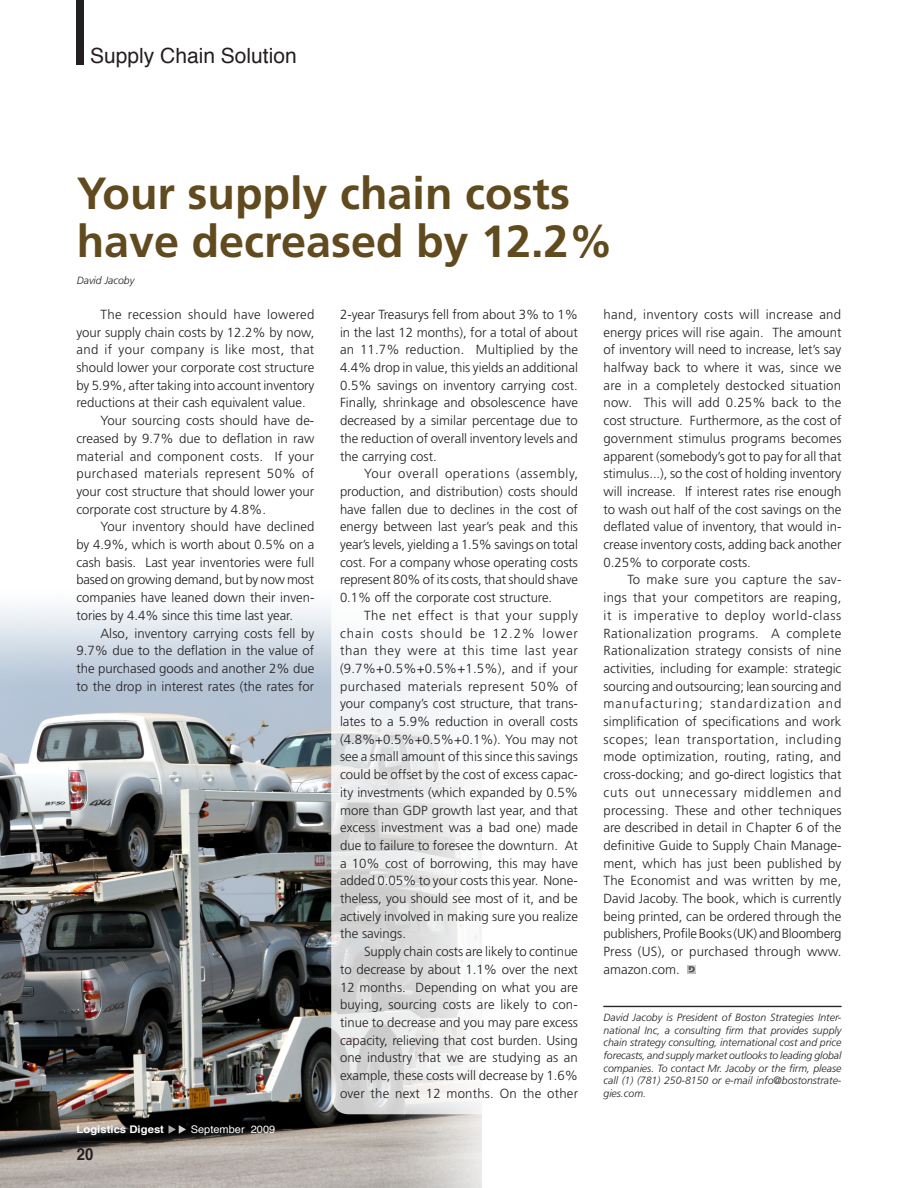
<style>
.page{position:relative;width:918px;height:1188px;background:#fff}
.page>*{position:absolute;margin:0;border:0;box-sizing:border-box;transform-origin:0 0}
.E_head_B{font:700 45px "Frutiger";color:#604a1e}
.t1{font:21px "Helvetica";color:#231f20}
.t2{font:700 16.5px "Helvetica";color:#231f20;scale:.9 1}
.E_bodytext{font:300 13.2px/17.7px "Frutiger";color:#231f20;text-align:justify}
.E_discription{font:italic 300 10.5px/12.6px "Frutiger";color:#231f20;text-align:justify}
.t3{font:700 10.5px "Helvetica";color:#fff;scale:1.08 1}
.t4{font:10.5px "Helvetica";color:#fff;scale:1.05 1}
</style>
<div class="page">
<div style="left:76px;top:0;width:8px;height:64px;background:#231f20"></div>
<img style="left:0;top:606px;width:482px;height:582px">
<svg style="left:331px;top:308px;width:255px;height:806px"></svg>
<hr style="left:603px;top:1006px;width:238px;height:1px;background:#231f20">
<svg style="left:687px;top:965px;width:9px;height:9px"></svg>
<svg style="left:169px;top:1125px;width:17px;height:9px"></svg>
<hr style="left:77px;top:1142px;width:87px;height:1px;background:#231f20">
<p class="t1" style="left:90px;top:40px;width:208px">Supply Chain Solution</p>
<p class="E_head_B" style="left:77px;top:167px;width:495px">Your supply chain costs</p>
<p class="E_head_B" style="left:77px;top:215px;width:538px">have decreased by 12.2%</p>
<p class="E_discription" style="left:77px;top:274px;width:59px">David Jacoby</p>
<p class="E_bodytext" style="left:340px;top:306px;width:240px">2-year Treasurys fell from about 3% to 1% in the last 12 months), for a total of about an 11.7% reduction. Multiplied by the 4.4% drop in value, this yields an additional 0.5% savings on inventory carrying cost.<br>Finally, shrinkage and obsolescence have decreased by a similar percentage due to the reduction of overall inventory levels and the carrying cost.</p>
<p class="E_bodytext" style="left:340px;top:465px;width:240px;text-indent:24px">Your overall operations (assembly, production, and distribution) costs should have fallen due to declines in the cost of energy between last year’s peak and this year’s levels, yielding a 1.5% savings on total cost. For a company whose operating costs represent 80% of its costs, that should shave 0.1% off the corporate cost structure.</p>
<p class="E_bodytext" style="left:340px;top:606px;width:240px;text-indent:24px">The net effect is that your supply chain costs should be 12.2% lower than they were at this time last year (9.7%+0.5%+0.5%+1.5%), and if your purchased materials represent 50% of your company’s cost structure, that trans&shy;lates to a 5.9% reduction in overall costs (4.8%+0.5%+0.5%+0.1%). You may not see a small amount of this since this savings could be offset by the cost of excess capac&shy;ity investments (which expanded by 0.5% more than GDP growth last year, and that excess investment was a bad one) made due to failure to foresee the downturn. At a 10% cost of borrowing, this may have added 0.05% to your costs this year. None&shy;theless, you should see most of it, and be actively involved in making sure you realize the savings.</p>
<p class="E_bodytext" style="left:340px;top:943px;width:240px;text-indent:24px">Supply chain costs are likely to continue to decrease by about 1.1% over the next 12 months. Depending on what you are buying, sourcing costs are likely to con&shy;tinue to decrease and you may pare excess capacity, relieving that cost burden. Using one industry that we are studying as an example, these costs will decrease by 1.6% over the next 12 months. On the other</p>
<p class="E_bodytext" style="left:76px;top:306px;width:240px;text-indent:24px">The recession should have lowered your supply chain costs by 12.2% by now, and if your company is like most, that should lower your corporate cost structure by 5.9%, after taking into account inventory reductions at their cash equivalent value.</p>
<p class="E_bodytext" style="left:76px;top:412px;width:239px;text-indent:24px">Your sourcing costs should have de&shy;creased by 9.7% due to deflation in raw material and component costs. If your purchased materials represent 50% of your cost structure that should lower your corporate cost structure by 4.8%.</p>
<p class="E_bodytext" style="left:76px;top:518px;width:239px;text-indent:24px">Your inventory should have declined by 4.9%, which is worth about 0.5% on a cash basis. Last year inventories were full based on growing demand, but by now most companies have leaned down their inven&shy;tories by 4.4% since this time last year.</p>
<p class="E_bodytext" style="left:76px;top:624px;width:240px;text-indent:24px">Also, inventory carrying costs fell by 9.7% due to the deflation in the value of the purchased goods and another 2% due to the drop in interest rates (the rates for</p>
<p class="E_bodytext" style="left:603px;top:306px;width:240px">hand, inventory costs will increase and energy prices will rise again. The amount of inventory will need to increase, let’s say halfway back to where it was, since we are in a completely destocked situation now. This will add 0.25% back to the cost structure. Furthermore, as the cost of government stimulus programs becomes apparent (somebody’s got to pay for all that stimulus...), so the cost of holding inventory will increase. If interest rates rise enough to wash out half of the cost savings on the deflated value of inventory, that would in&shy;crease inventory costs, adding back another 0.25% to corporate costs.</p>
<p class="E_bodytext" style="left:603px;top:571px;width:240px;text-indent:24px">To make sure you capture the sav&shy;ings that your competitors are reaping, it is imperative to deploy world-class Rationalization programs. A complete Rationalization strategy consists of nine activities, including for example: strategic sourcing and outsourcing; lean sourcing and manufacturing; standardization and simplification of specifications and work scopes; lean transportation, including mode optimization, routing, rating, and cross-docking; and go-direct logistics that cuts out unnecessary middlemen and processing. These and other techniques are described in detail in Chapter 6 of the definitive Guide to Supply Chain Manage&shy;ment, which has just been published by The Economist and was written by me, David Jacoby. The book, which is currently being printed, can be ordered through the publishers, Profile Books (UK) and Bloomberg Press (US), or purchased through www. amazon.com.</p>
<p class="E_discription" style="left:603px;top:1011px;width:240px">David Jacoby is President of Boston Strategies Inter&shy;national Inc, a consulting firm that provides supply chain strategy consulting, international cost and price forecasts, and supply market outlooks to leading global companies. To contact Mr. Jacoby or the firm, please call (1) (781) 250-8150 or e-mail info@bostonstrate&shy;gies.com.</p>
<p class="t3" style="left:76px;top:1121px;width:83px">Logistics Digest</p>
<p class="t4" style="left:191px;top:1121px;width:82px">September 2009</p>
<p class="t2" style="left:77px;top:1141px;width:20px">20</p>
</div>
